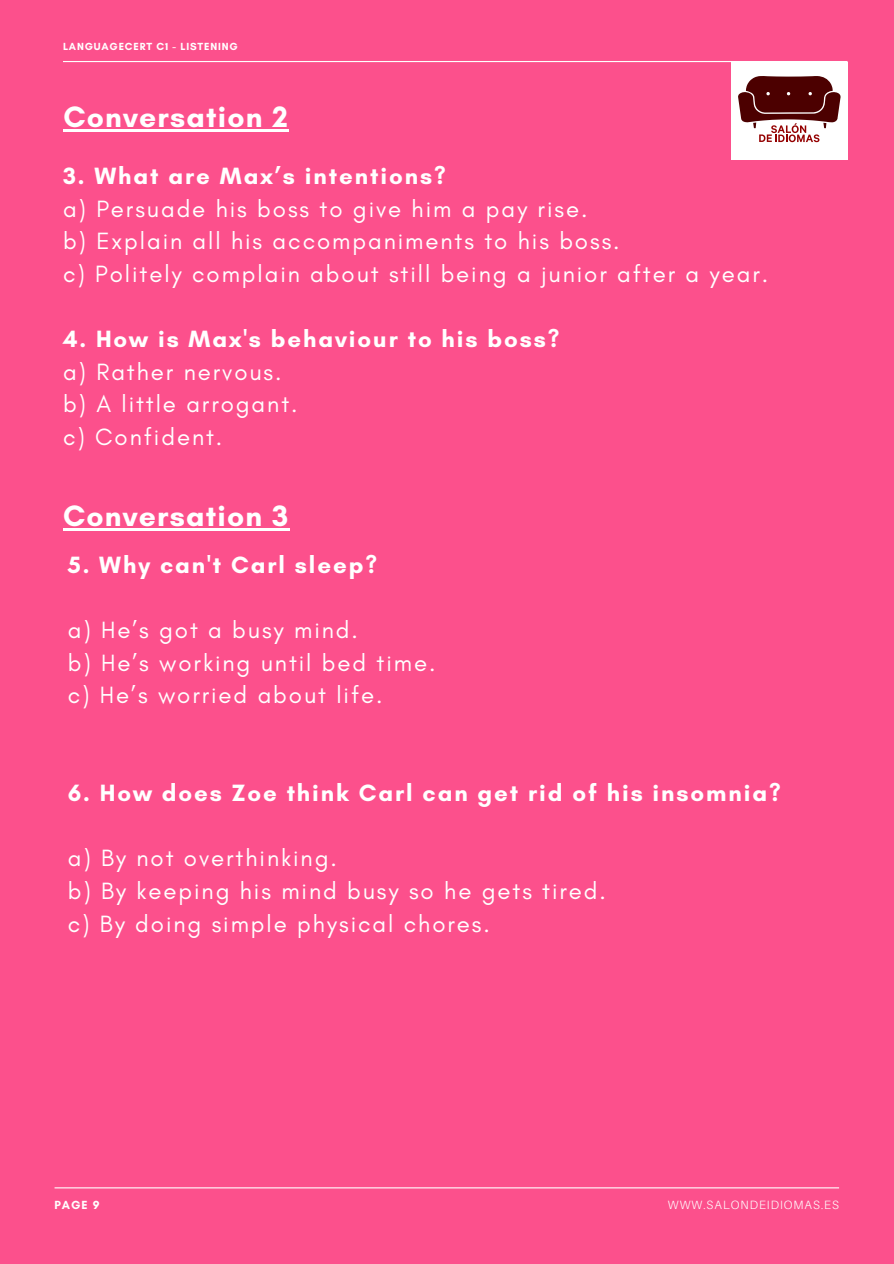
<style>
.page{position:relative;width:894px;height:1264px;background:#fff}
.page>*{position:absolute;margin:0;border:0;box-sizing:border-box;transform-origin:0 0}
.t1{font:700 30px "Glacial Indifference";letter-spacing:.04em;color:#fff}
.t2{font:24px/32.7px "Glacial Indifference";letter-spacing:.08em;color:#fff}
.t3{font:700 24px "Glacial Indifference";letter-spacing:.08em;color:#fff}
.t4{font:300 12px "Aileron";letter-spacing:.08em;color:#fff}
.t5{font:700 12px "Glacial Indifference";color:#fff}
.t6{font:700 10.5px "Glacial Indifference";letter-spacing:.08em;color:#fff}
</style>
<div class="page">
<div style="left:0;top:0;width:893px;height:1263px;background:#fc508c"></div>
<hr style="left:63px;top:61px;width:784px;height:1px;background:#fff">
<hr style="left:55px;top:1187px;width:783px;height:1px;background:#fff">
<div style="left:731px;top:62px;width:116px;height:98px;background:#fff"></div>
<svg style="left:738px;top:76px;width:102px;height:66px"></svg>
<hr style="left:63px;top:130px;width:226px;height:2px;background:#fff">
<hr style="left:63px;top:528px;width:226px;height:3px;background:#fff">
<p class="t6" style="left:63px;top:40px;width:176px">LANGUAGECERT C1 - LISTENING</p>
<p class="t1" style="left:63px;top:99px;width:226px">Conversation 2</p>
<p class="t3" style="left:63px;top:161px;width:384px">3. What are Max’s intentions?</p>
<p class="t2" style="left:63px;top:192px;width:706px">a) Persuade his boss to give him a pay rise.<br>b) Explain all his accompaniments to his boss.<br>c) Politely complain about still being a junior after a year.</p>
<p class="t3" style="left:63px;top:324px;width:498px">4. How is Max's behaviour to his boss?</p>
<p class="t2" style="left:63px;top:355px;width:236px">a) Rather nervous. b) A little arrogant. c) Confident.</p>
<p class="t1" style="left:63px;top:498px;width:227px">Conversation 3</p>
<p class="t3" style="left:68px;top:550px;width:311px">5. Why can't Carl sleep?</p>
<p class="t2" style="left:68px;top:613px;width:369px">a) He’s got a busy mind.<br>b) He’s working until bed time. c) He’s worried about life.</p>
<p class="t3" style="left:68px;top:778px;width:714px">6. How does Zoe think Carl can get rid of his insomnia?</p>
<p class="t2" style="left:68px;top:841px;width:539px">a) By not overthinking.<br>b) By keeping his mind busy so he gets tired. c) By doing simple physical chores.</p>
<p class="t5" style="left:55px;top:1197px;width:46px">PAGE 9</p>
<p class="t4" style="left:667px;top:1197px;width:173px">WWW.SALONDEIDIOMAS.ES</p>
</div>
